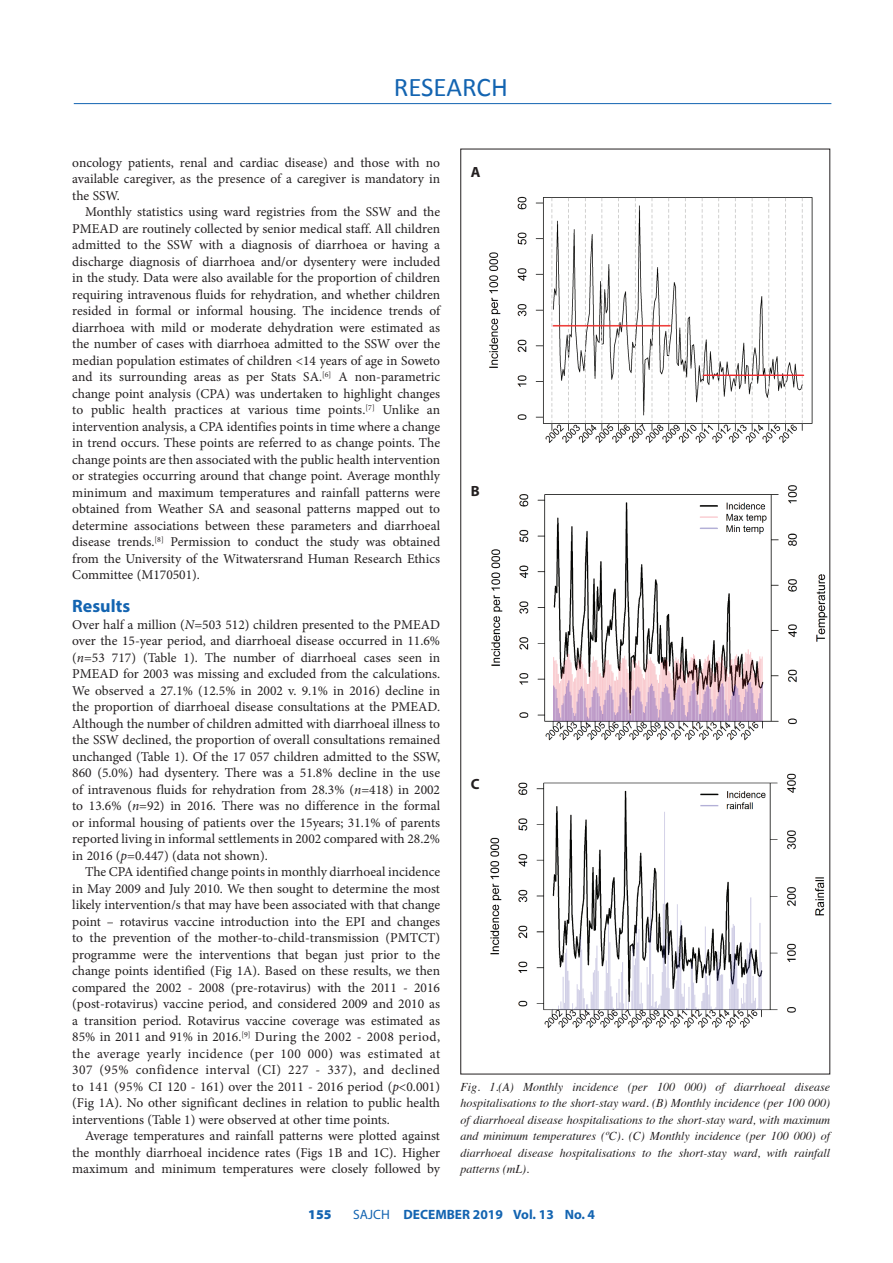
<style>
.page{position:relative;width:893px;height:1263px;background:#fff}
.page>*{position:absolute;margin:0;border:0;box-sizing:border-box;transform-origin:0 0}
.t1{font:27px "Calibri";color:#1364b1}
.B_HEAD{font:700 18px "Myriad Pro";color:#1364b1}
.t2{font:700 14.85px "Myriad Pro";color:#231f20}
.BODY_TEXT_INDENT{font:13.5px/16.5px "Minion Pro";color:#231f20;text-align:justify}
.BODY_TEXT_1ST_PARAGR{font:13.5px/16.5px "Minion Pro";color:#231f20;text-align:justify}
.t3{font:700 13.5px "Myriad Pro";color:#1364b1}
.t4{font:900 13.5px "Myriad Pro";color:#1364b1}
.CAPTIONS{font:italic 12px/16.5px "Times";color:#231f20;text-align:justify}
.s1{font-style:italic}
.s2{font-weight:400}
</style>
<div class="page">
<hr style="left:74px;top:103px;width:757px;height:1px;background:#1364b1">
<img style="left:489px;top:196px;width:324px;height:247px">
<img style="left:491px;top:485px;width:337px;height:256px">
<img style="left:490px;top:773px;width:335px;height:256px">
<h1 class="t1" style="left:394px;top:70px;width:116px">RESEARCH</h1>
<p class="BODY_TEXT_INDENT" style="left:72px;top:154px;width:369px">oncology patients, renal and cardiac disease) and those with no available caregiver, as the presence of a caregiver is mandatory in the SSW.</p>
<p class="BODY_TEXT_INDENT" style="left:72px;top:204px;width:369px;text-indent:13px">Monthly statistics using ward registries from the SSW and the PMEAD are routinely collected by senior medical staff. All children admitted to the SSW with a diagnosis of diarrhoea or having a discharge diagnosis of diarrhoea and/or dysentery were included in the study. Data were also available for the proportion of children requiring intravenous fluids for rehydration, and whether children resided in formal or informal housing. The incidence trends of diarrhoea with mild or moderate dehydration were estimated as the number of cases with diarrhoea admitted to the SSW over the median population estimates of children &lt;14 years of age in Soweto and its surrounding areas as per Stats SA.<sup>[6]</sup> A non-parametric change point analysis (CPA) was undertaken to highlight changes to public health practices at various time points.<sup>[7]</sup> Unlike an intervention analysis, a CPA identifies points in time where a change in trend occurs. These points are referred to as change points. The change points are then associated with the public health intervention or strategies occurring around that change point. Average monthly minimum and maximum temperatures and rainfall patterns were obtained from Weather SA and seasonal patterns mapped out to determine associations between these parameters and diarrhoeal disease trends.<sup>[8]</sup> Permission to conduct the study was obtained from the University of the Witwatersrand Human Research Ethics Committee (M170501).</p>
<h2 class="B_HEAD" style="left:72px;top:594px;width:59px">Results</h2>
<p class="BODY_TEXT_1ST_PARAGR" style="left:72px;top:616px;width:369px">Over half a million (<span class="s1">N</span>=503 512) children presented to the PMEAD over the 15-year period, and diarrhoeal disease occurred in 11.6% (<span class="s1">n</span>=53 717) (Table 1). The number of diarrhoeal cases seen in PMEAD for 2003 was missing and excluded from the calculations.<br>We observed a 27.1% (12.5% in 2002 v. 9.1% in 2016) decline in the proportion of diarrhoeal disease consultations at the PMEAD.<br>Although the number of children admitted with diarrhoeal illness to the SSW declined, the proportion of overall consultations remained unchanged (Table 1). Of the 17 057 children admitted to the SSW, 860 (5.0%) had dysentery. There was a 51.8% decline in the use of intravenous fluids for rehydration from 28.3% (<span class="s1">n</span>=418) in 2002 to 13.6% (<span class="s1">n</span>=92) in 2016. There was no difference in the formal or informal housing of patients over the 15years; 31.1% of parents reported living in informal settlements in 2002 compared with 28.2% in 2016 (<span class="s1">p</span>=0.447) (data not shown).</p>
<p class="BODY_TEXT_INDENT" style="left:72px;top:864px;width:369px;text-indent:13px">The CPA identified change points in monthly diarrhoeal incidence in May 2009 and July 2010. We then sought to determine the most likely intervention/s that may have been associated with that change point – rotavirus vaccine introduction into the EPI and changes to the prevention of the mother-to-child-transmission (PMTCT) programme were the interventions that began just prior to the change points identified (Fig 1A). Based on these results, we then compared the 2002 - 2008 (pre-rotavirus) with the 2011 - 2016 (post-rotavirus) vaccine period, and considered 2009 and 2010 as a transition period. Rotavirus vaccine coverage was estimated as 85% in 2011 and 91% in 2016.<sup>[9]</sup> During the 2002 - 2008 period, the average yearly incidence (per 100 000) was estimated at 307 (95% confidence interval (CI) 227 - 337), and declined to 141 (95% CI 120 - 161) over the 2011 - 2016 period (<span class="s1">p</span>&lt;0.001) (Fig 1A). No other significant declines in relation to public health interventions (Table 1) were observed at other time points.</p>
<p class="BODY_TEXT_INDENT" style="left:72px;top:1128px;width:369px;text-indent:13px">Average temperatures and rainfall patterns were plotted against the monthly diarrhoeal incidence rates (Figs 1B and 1C). Higher maximum and minimum temperatures were closely followed by</p>
<p class="t2" style="left:471px;top:163px;width:11px">A</p>
<p class="t2" style="left:471px;top:481px;width:10px">B</p>
<p class="t2" style="left:471px;top:774px;width:10px">C</p>
<p class="CAPTIONS" style="left:461px;top:1078px;width:371px">Fig. 1.(A) Monthly incidence (per 100 000) of diarrhoeal disease hospitalisations to the short-stay ward. (B) Monthly incidence (per 100 000) of diarrhoeal disease hospitalisations to the short-stay ward, with maximum and minimum temperatures (ºC). (C) Monthly incidence (per 100 000) of diarrhoeal disease hospitalisations to the short-stay ward, with rainfall patterns (mL).</p>
<p class="t4" style="left:308px;top:1207px;width:25px">155</p>
<p class="t3" style="left:353px;top:1206px;width:244px"><span class="s2">SAJCH</span> DECEMBER 2019 Vol. 13 No. 4</p>
</div>
